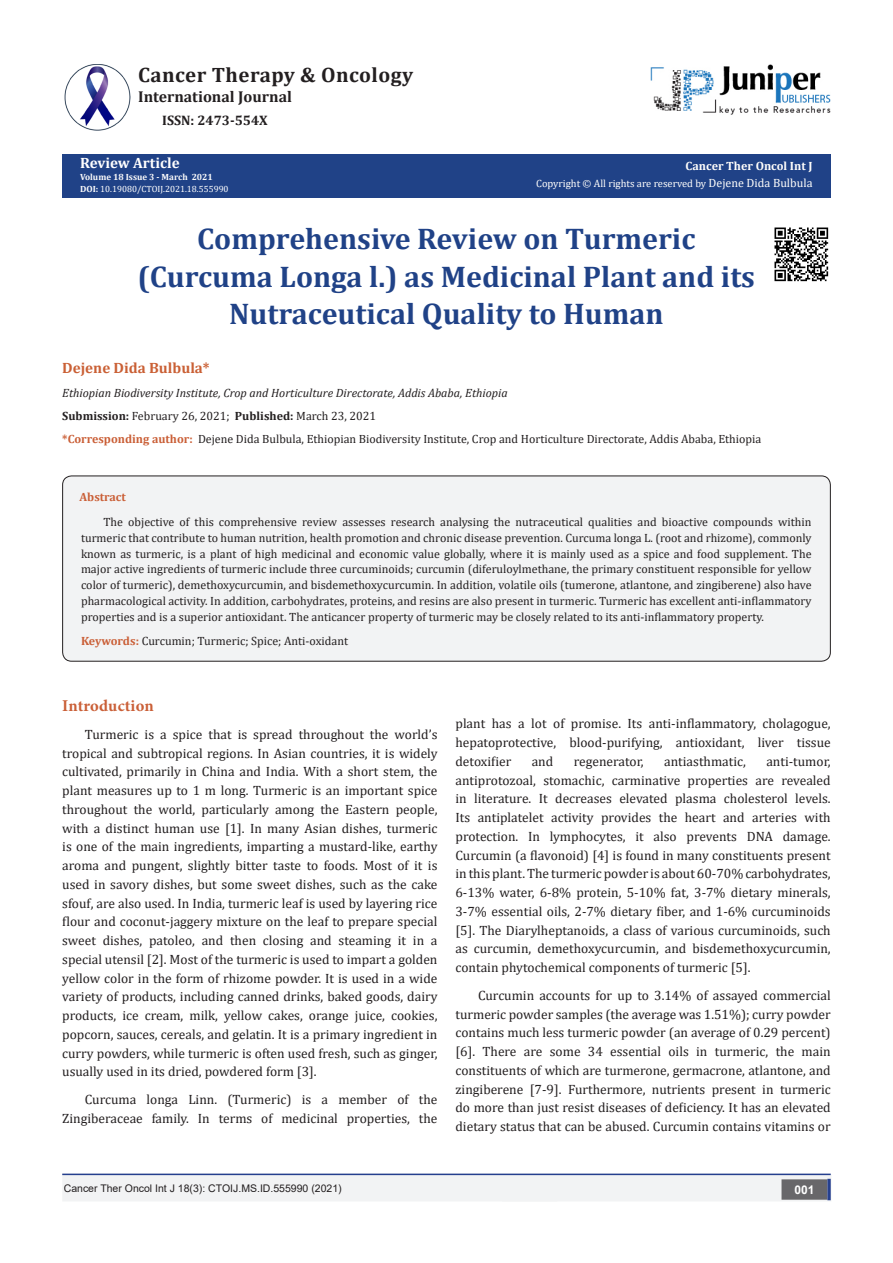
<style>
.page{position:relative;width:893px;height:1263px;background:#fff}
.page>*{position:absolute;margin:0;border:0;box-sizing:border-box;transform-origin:0 0}
.t1{font:700 30px/37.5px "Cambria";color:#204287;text-align:center}
.t2{font:700 20.85px "Cambria";letter-spacing:.02em;color:#231f20}
.t3{font:700 16.5px "Minion Pro";letter-spacing:.005em;color:#ca5f37}
.t4{font:700 15.75px "Cambria";color:#231f20}
.t5{font:700 15px "Cambria";color:#ca6035}
.t6{font:700 15px "Cambria";color:#fff}
.t7{font:700 13.8px "Cambria";color:#231f20}
.t8{font:13.5px/18.8px "Cambria";color:#231f20;text-align:justify}
.List_Paragraph{font:12px/15.8px "Cambria";color:#231f20;text-align:justify}
.t9{font:italic 12px "Cambria";color:#231f20}
.t10{font:700 12px "Cambria";color:#fffefc}
.t11{font:700 12px "Cambria";color:#ca5f37}
.t12{font:700 12px "Arial";color:#fff}
.t13{font:10.5px "Cambria";color:#fffefc}
.t14{font:10.5px "Arial";color:#231f20}
.t15{font:9px "Cambria";color:#fff}
.t16{font:700 9px "Cambria";color:#fcfcfc}
.s1{font-weight:700;color:#fcfcfc}
.s2{font-size:12px}
.s3{font-weight:700}
.s4{font-weight:700;color:#ca5f37}
</style>
<div class="page">
<div style="left:62px;top:154px;width:768px;height:44px;background:#204287"></div>
<div style="left:63px;top:1175px;width:493px;height:26px;background:#f2f3f4"></div>
<div style="left:62px;top:1174px;width:495px;height:27px;border:2px solid #f2f3f4"></div>
<div style="left:502px;top:1174px;width:329px;height:27px;background:#f2f3f4;border:2px solid #f2f3f4"></div>
<div style="left:782px;top:1180px;width:45px;height:19px;background:#68676a"></div>
<div style="left:781px;top:1179px;width:46px;height:21px;border:2px solid #68676a"></div>
<svg style="left:827px;top:1179px;width:4px;height:21px"></svg>
<img style="left:651px;top:64px;width:180px;height:51px">
<img style="left:64px;top:64px;width:66px;height:66px">
<hr style="left:62px;top:1173px;width:769px;height:2px;background:#253f8e">
<img style="left:774px;top:227px;width:55px;height:55px">
<div style="left:63px;top:476px;width:767px;height:185px;background:#f2f3f4;border-radius:9px"></div>
<div style="left:62px;top:476px;width:769px;height:186px;border:1px solid #231f20;border-radius:9px"></div>
<p class="t2" style="left:138px;top:60px;width:276px">Cancer Therapy &amp; Oncology</p>
<p class="t4" style="left:138px;top:86px;width:155px">International Journal</p>
<p class="t7" style="left:162px;top:110px;width:107px">ISSN: 2473-554X</p>
<p class="t6" style="left:80px;top:152px;width:101px">Review Article</p>
<p class="t16" style="left:80px;top:171px;width:134px">Volume 18 Issue 3 - March 2021</p>
<p class="t15" style="left:80px;top:184px;width:150px"><span class="s1">DOI:</span> 10.19080/CTOIJ.2021.18.555990</p>
<p class="t10" style="left:686px;top:157px;width:128px">Cancer Ther Oncol Int J</p>
<p class="t13" style="left:536px;top:178px;width:278px">Copyright © All rights are reserved by <span class="s2">Dejene Dida Bulbula</span></p>
<p class="t1" style="left:138px;top:219px;width:619px">Comprehensive Review on Turmeric (Curcuma Longa l.) as Medicinal Plant and its<br>Nutraceutical Quality to Human</p>
<p class="t5" style="left:62px;top:357px;width:149px">Dejene Dida Bulbula*</p>
<p class="t9" style="left:62px;top:384px;width:447px">Ethiopian Biodiversity Institute, Crop and Horticulture Directorate, Addis Ababa, Ethiopia</p>
<p class="List_Paragraph" style="left:62px;top:408px;width:315px"><span class="s3">Submission:</span> February 26, 2021; <span class="s3">Published:</span> March 23, 2021</p>
<p class="List_Paragraph" style="left:62px;top:431px;width:701px"><span class="s4">*Corresponding author:</span> Dejene Dida Bulbula, Ethiopian Biodiversity Institute, Crop and Horticulture Directorate, Addis Ababa, Ethiopia</p>
<p class="t11" style="left:80px;top:489px;width:48px">Abstract</p>
<p class="List_Paragraph" style="left:81px;top:514px;width:732px;text-indent:22px">The objective of this comprehensive review assesses research analysing the nutraceutical qualities and bioactive compounds within turmeric that contribute to human nutrition, health promotion and chronic disease prevention. Curcuma longa L. (root and rhizome), commonly known as turmeric, is a plant of high medicinal and economic value globally, where it is mainly used as a spice and food supplement. The major active ingredients of turmeric include three curcuminoids; curcumin (diferuloylmethane, the primary constituent responsible for yellow color of turmeric), demethoxycurcumin, and bisdemethoxycurcumin. In addition, volatile oils (tumerone, atlantone, and zingiberene) also have pharmacological activity. In addition, carbohydrates, proteins, and resins are also present in turmeric. Turmeric has excellent anti-inflammatory properties and is a superior antioxidant. The anticancer property of turmeric may be closely related to its anti-inflammatory property.</p>
<p class="List_Paragraph" style="left:81px;top:633px;width:269px"><span class="s4">Keywords:</span> Curcumin; Turmeric; Spice; Anti-oxidant</p>
<p class="t3" style="left:62px;top:694px;width:93px">Introduction</p>
<p class="t8" style="left:62px;top:725px;width:377px;text-indent:22px">Turmeric is a spice that is spread throughout the world’s tropical and subtropical regions. In Asian countries, it is widely cultivated, primarily in China and India. With a short stem, the plant measures up to 1 m long. Turmeric is an important spice throughout the world, particularly among the Eastern people, with a distinct human use [1]. In many Asian dishes, turmeric is one of the main ingredients, imparting a mustard-like, earthy aroma and pungent, slightly bitter taste to foods. Most of it is used in savory dishes, but some sweet dishes, such as the cake sfouf, are also used. In India, turmeric leaf is used by layering rice flour and coconut-jaggery mixture on the leaf to prepare special sweet dishes, patoleo, and then closing and steaming it in a special utensil [2]. Most of the turmeric is used to impart a golden yellow color in the form of rhizome powder. It is used in a wide variety of products, including canned drinks, baked goods, dairy products, ice cream, milk, yellow cakes, orange juice, cookies, popcorn, sauces, cereals, and gelatin. It is a primary ingredient in curry powders, while turmeric is often used fresh, such as ginger, usually used in its dried, powdered form [3].</p>
<p class="t8" style="left:62px;top:1090px;width:377px;text-align:right">Curcuma longa Linn. (Turmeric) is a member of the<br>Zingiberaceae family. In terms of medicinal properties, the</p>
<p class="t8" style="left:455px;top:714px;width:377px">plant has a lot of promise. Its anti-inflammatory, cholagogue, hepatoprotective, blood-purifying, antioxidant, liver tissue detoxifier</p>
<p class="t8" style="left:532px;top:752px;width:23px">and</p>
<p class="t8" style="left:574px;top:752px;width:71px">regenerator,</p>
<p class="t8" style="left:664px;top:752px;width:83px">antiasthmatic,</p>
<p class="t8" style="left:455px;top:752px;width:377px;text-indent:311px">anti-tumor, antiprotozoal, stomachic, carminative properties are revealed in literature. It decreases elevated plasma cholesterol levels.<br>Its antiplatelet activity provides the heart and arteries with protection. In lymphocytes, it also prevents DNA damage.<br>Curcumin (a flavonoid) [4] is found in many constituents present in this plant. The turmeric powder is about 60-70% carbohydrates, 6-13% water, 6-8% protein, 5-10% fat, 3-7% dietary minerals, 3-7% essential oils, 2-7% dietary fiber, and 1-6% curcuminoids [5]. The Diarylheptanoids, a class of various curcuminoids, such as curcumin, demethoxycurcumin, and bisdemethoxycurcumin, contain phytochemical components of turmeric [5].</p>
<p class="t8" style="left:455px;top:986px;width:377px;text-indent:22px">Curcumin accounts for up to 3.14% of assayed commercial turmeric powder samples (the average was 1.51%); curry powder contains much less turmeric powder (an average of 0.29 percent) [6]. There are some 34 essential oils in turmeric, the main constituents of which are turmerone, germacrone, atlantone, and zingiberene [7-9]. Furthermore, nutrients present in turmeric do more than just resist diseases of deficiency. It has an elevated dietary status that can be abused. Curcumin contains vitamins or</p>
<p class="t14" style="left:64px;top:1181px;width:279px">Cancer Ther Oncol Int J 18(3): CTOIJ.MS.ID.555990 (2021)</p>
<p class="t12" style="left:794px;top:1181px;width:22px">001</p>
</div>
